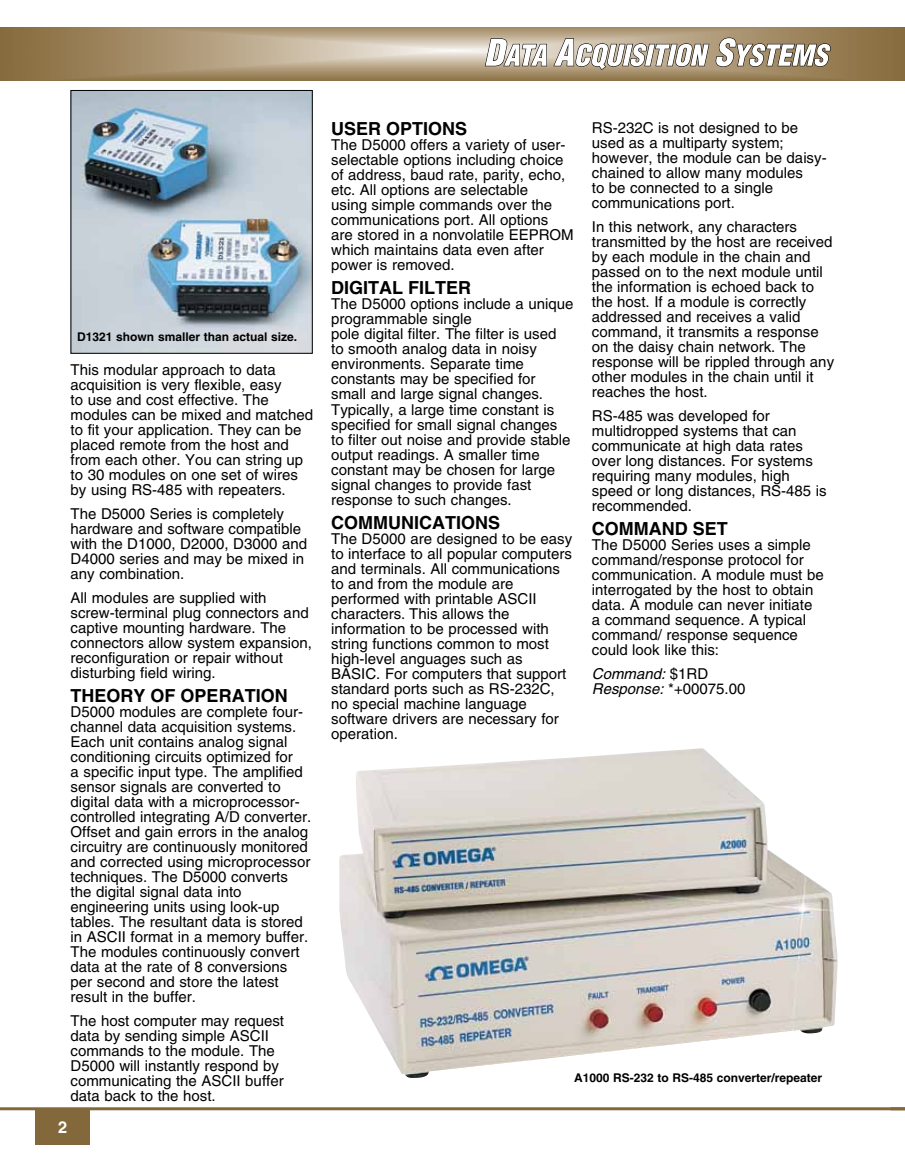
<style>
.page{position:relative;width:905px;height:1168px;background:#fff}
.page>*{position:absolute;margin:0;border:0;box-sizing:border-box;transform-origin:0 0}
.t1{font:700 18px "Helvetica";color:#000}
.t2{font:700 16.5px "Helvetica";color:#fff}
.t3{font:15px/15px "Helvetica";color:#000}
.t4{font:italic 15px/15px "Helvetica";color:#000}
.t5{font:700 12px "Helvetica";color:#000}
.s1{font-style:normal}
</style>
<div class="page">
<svg style="left:0;top:27px;width:904px;height:54px;background:#a89370"></svg>
<hr style="left:0;top:1107px;width:904px;height:3px;background:#82683b">
<div style="left:36px;top:1108px;width:54px;height:36px;background:#82683b"></div>
<svg style="left:485px;top:38px;width:345px;height:32px"></svg>
<img style="left:339px;top:748px;width:498px;height:330px">
<img style="left:73px;top:92px;width:238px;height:260px">
<div style="left:71px;top:90px;width:242px;height:264px;border:1px solid #000"></div>
<p class="t5" style="left:77px;top:330px;width:221px">D1321 shown smaller than actual size.</p>
<p class="t3" style="left:71px;top:362px;width:244px">This modular approach to data acquisition is very flexible, easy<br>to use and cost effective. The modules can be mixed and matched to fit your application. They can be placed remote from the host and from each other. You can string up to 30 modules on one set of wires by using RS-485 with repeaters.</p>
<p class="t3" style="left:71px;top:506px;width:238px">The D5000 Series is completely hardware and software compatible with the D1000, D2000, D3000 and<br>D4000 series and may be mixed in any combination.</p>
<p class="t3" style="left:71px;top:590px;width:243px">All modules are supplied with screw-terminal plug connectors and captive mounting hardware. The connectors allow system expansion, reconfiguration or repair without disturbing field wiring.</p>
<p class="t1" style="left:71px;top:685px;width:219px">THEORY OF OPERATION</p>
<p class="t3" style="left:71px;top:704px;width:242px">D5000 modules are complete four&shy;channel data acquisition systems.<br>Each unit contains analog signal conditioning circuits optimized for<br>a specific input type. The amplified sensor signals are converted to digital data with a microprocessor&shy;controlled integrating A/D converter.<br>Offset and gain errors in the analog circuitry are continuously monitored and corrected using microprocessor techniques. The D5000 converts the digital signal data into engineering units using look-up tables. The resultant data is stored in ASCII format in a memory buffer.<br>The modules continuously convert data at the rate of 8 conversions per second and store the latest result in the buffer.</p>
<p class="t3" style="left:71px;top:1013px;width:215px">The host computer may request data by sending simple ASCII commands to the module. The<br>D5000 will instantly respond by communicating the ASCII buffer data back to the host.</p>
<p class="t2" style="left:58px;top:1117px;width:11px">2</p>
<p class="t1" style="left:331px;top:118px;width:138px">USER OPTIONS</p>
<p class="t3" style="left:331px;top:138px;width:244px">The D5000 offers a variety of user&shy;selectable options including choice of address, baud rate, parity, echo, etc. All options are selectable<br>using simple commands over the communications port. All options are stored in a nonvolatile EEPROM which maintains data even after power is removed.</p>
<p class="t1" style="left:331px;top:277px;width:142px">DIGITAL FILTER</p>
<p class="t3" style="left:331px;top:297px;width:244px">The D5000 options include a unique programmable single<br>pole digital filter. The filter is used<br>to smooth analog data in noisy environments. Separate time constants may be specified for small and large signal changes.<br>Typically, a large time constant is specified for small signal changes<br>to filter out noise and provide stable output readings. A smaller time constant may be chosen for large signal changes to provide fast response to such changes.</p>
<p class="t1" style="left:331px;top:511px;width:170px">COMMUNICATIONS</p>
<p class="t3" style="left:331px;top:531px;width:242px">The D5000 are designed to be easy to interface to all popular computers and terminals. All communications to and from the module are performed with printable ASCII characters. This allows the information to be processed with string functions common to most high-level anguages such as<br>BASIC. For computers that support standard ports such as RS-232C, no special machine language software drivers are necessary for operation.</p>
<p class="t3" style="left:592px;top:120px;width:236px">RS-232C is not designed to be used as a multiparty system; however, the module can be daisy&shy;chained to allow many modules<br>to be connected to a single communications port.</p>
<p class="t3" style="left:592px;top:219px;width:244px">In this network, any characters transmitted by the host are received by each module in the chain and passed on to the next module until the information is echoed back to the host. If a module is correctly addressed and receives a valid command, it transmits a response on the daisy chain network. The response will be rippled through any other modules in the chain until it reaches the host.</p>
<p class="t3" style="left:592px;top:408px;width:236px">RS-485 was developed for multidropped systems that can communicate at high data rates over long distances. For systems requiring many modules, high speed or long distances, RS-485 is recommended.</p>
<p class="t1" style="left:592px;top:518px;width:137px">COMMAND SET</p>
<p class="t3" style="left:592px;top:537px;width:233px">The D5000 Series uses a simple command/response protocol for communication. A module must be interrogated by the host to obtain data. A module can never initiate a command sequence. A typical command/ response sequence could look like this:</p>
<p class="t4" style="left:592px;top:666px;width:155px">Command: <span class="s1">$1RD<br></span>Response: <span class="s1">*+00075.00</span></p>
<p class="t5" style="left:574px;top:1070px;width:250px">A1000 RS-232 to RS-485 converter/repeater</p>
</div>
